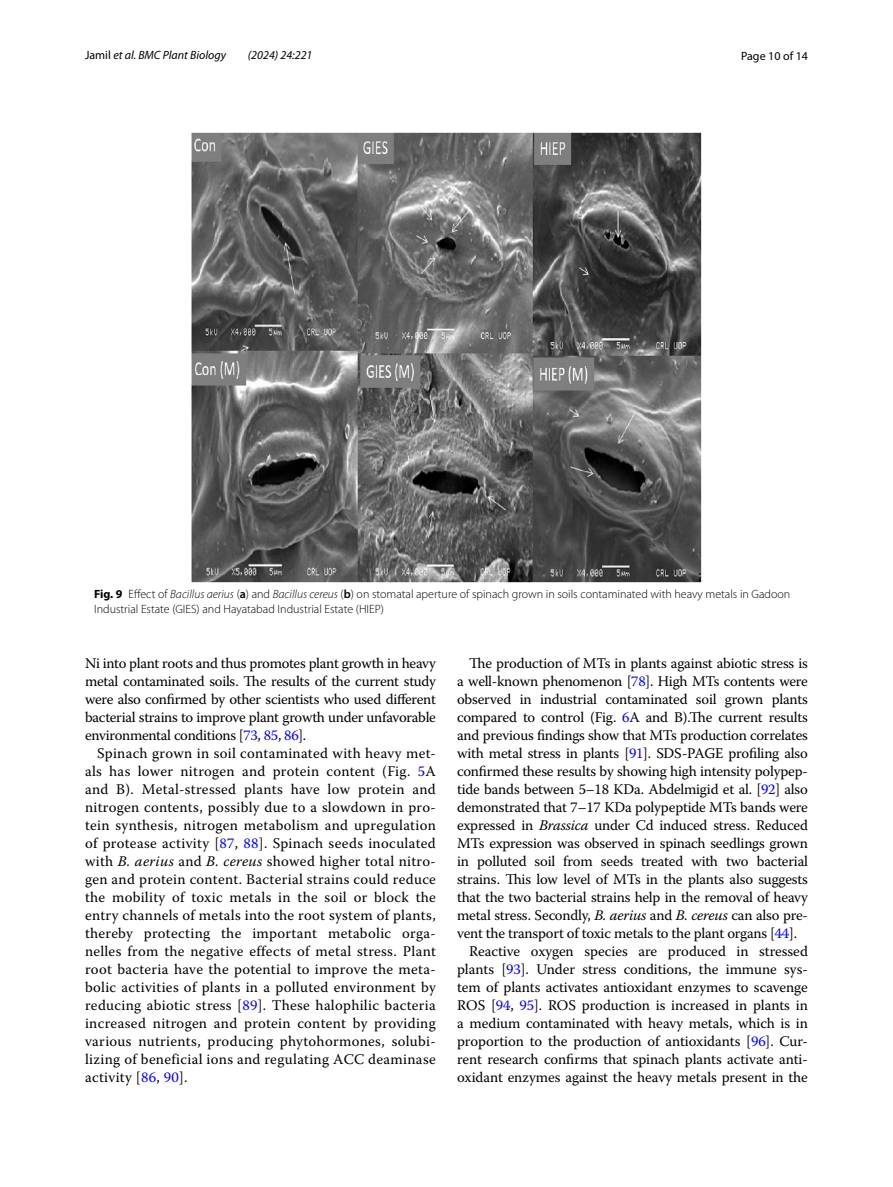
<style>
.page{position:relative;width:893px;height:1187px;background:#fff}
.page>*{position:absolute;margin:0;border:0;box-sizing:border-box;transform-origin:0 0}
.t1{font:14.7px/18px "Warnock Pro";letter-spacing:-.015em;color:#000;text-align:justify}
.t2{font:300 12px/15px "Myriad Pro";color:#000}
.t3{font:italic 12px "Myriad Pro";color:#000}
.t4{font:12px "Myriad Pro";color:#000}
.s1{font-style:normal}
.s2{font-weight:700}
.s3{font-style:italic}
.s4{font-weight:600}
.s5{color:#00f}
</style>
<div class="page">
<img style="left:191px;top:133px;width:511px;height:449px">
<p class="t3" style="left:85px;top:48px;width:142px"><span class="s1">Jamil</span> et al. BMC Plant Biology</p>
<p class="t3" style="left:248px;top:48px;width:66px">(2024) 24:221</p>
<p class="t4" style="left:741px;top:48px;width:68px">Page 10 of 14</p>
<p class="t2" style="left:94px;top:586px;width:698px"><span class="s2">Fig. 9</span> Effect of <span class="s3">Bacillus aerius</span> (<span class="s4">a</span>) and <span class="s3">Bacillus cereus</span> (<span class="s4">b</span>) on stomatal aperture of spinach grown in soils contaminated with heavy metals in Gadoon<br>Industrial Estate (GIES) and Hayatabad Industrial Estate (HIEP)</p>
<p class="t1" style="left:85px;top:653px;width:352px">Ni into plant roots and thus promotes plant growth in heavy metal contaminated soils. The results of the current study were also confirmed by other scientists who used different bacterial strains to improve plant growth under unfavorable environmental conditions [<span class="s5">73</span>, <span class="s5">85</span>, <span class="s5">86</span>].</p>
<p class="t1" style="left:85px;top:743px;width:352px;text-indent:12px">Spinach grown in soil contaminated with heavy met&shy;als has lower nitrogen and protein content (Fig. <span class="s5">5</span>A and B). Metal-stressed plants have low protein and nitrogen contents, possibly due to a slowdown in pro&shy;tein synthesis, nitrogen metabolism and upregulation of protease activity [<span class="s5">87</span>, <span class="s5">88</span>]. Spinach seeds inoculated with <span class="s3">B. aerius</span> and <span class="s3">B. cereus</span> showed higher total nitro&shy;gen and protein content. Bacterial strains could reduce the mobility of toxic metals in the soil or block the entry channels of metals into the root system of plants, thereby protecting the important metabolic orga&shy;nelles from the negative effects of metal stress. Plant root bacteria have the potential to improve the meta&shy;bolic activities of plants in a polluted environment by reducing abiotic stress [<span class="s5">89</span>]. These halophilic bacteria increased nitrogen and protein content by providing various nutrients, producing phytohormones, solubi&shy;lizing of beneficial ions and regulating ACC deaminase activity [<span class="s5">86</span>, <span class="s5">90</span>].</p>
<p class="t1" style="left:469px;top:653px;width:340px">The production of MTs in plants against abiotic stress is</p>
<p class="t1" style="left:457px;top:671px;width:352px">a well-known phenomenon [<span class="s5">78</span>]. High MTs contents were</p>
<p class="t1" style="left:457px;top:689px;width:352px">observed in industrial contaminated soil grown plants</p>
<p class="t1" style="left:457px;top:707px;width:352px">compared to control (Fig. <span class="s5">6</span>A and B).The current results</p>
<p class="t1" style="left:457px;top:725px;width:352px">and previous findings show that MTs production correlates</p>
<p class="t1" style="left:457px;top:743px;width:352px">with metal stress in plants [<span class="s5">91</span>]. SDS-PAGE profiling also</p>
<p class="t1" style="left:457px;top:761px;width:352px">confirmed these results by showing high intensity polypep-</p>
<p class="t1" style="left:457px;top:779px;width:352px">tide bands between 5–18 KDa. Abdelmigid et al. [<span class="s5">92</span>] also</p>
<p class="t1" style="left:457px;top:797px;width:352px">demonstrated that 7–17 KDa polypeptide MTs bands were</p>
<p class="t1" style="left:457px;top:815px;width:352px">expressed in <span class="s3">Brassica</span> under Cd induced stress. Reduced</p>
<p class="t1" style="left:457px;top:833px;width:352px">MTs expression was observed in spinach seedlings grown</p>
<p class="t1" style="left:457px;top:851px;width:352px">in polluted soil from seeds treated with two bacterial</p>
<p class="t1" style="left:457px;top:869px;width:352px">strains. This low level of MTs in the plants also suggests</p>
<p class="t1" style="left:457px;top:887px;width:352px">that the two bacterial strains help in the removal of heavy</p>
<p class="t1" style="left:457px;top:905px;width:352px">metal stress. Secondly, <span class="s3">B. aerius</span> and <span class="s3">B. cereus</span> can also pre-</p>
<p class="t1" style="left:457px;top:923px;width:341px">vent the transport of toxic metals to the plant organs [<span class="s5">44</span>].</p>
<p class="t1" style="left:469px;top:941px;width:340px">Reactive oxygen species are produced in stressed</p>
<p class="t1" style="left:457px;top:959px;width:352px">plants [<span class="s5">93</span>]. Under stress conditions, the immune sys-</p>
<p class="t1" style="left:457px;top:977px;width:352px">tem of plants activates antioxidant enzymes to scavenge</p>
<p class="t1" style="left:457px;top:995px;width:352px">ROS [<span class="s5">94</span>, <span class="s5">95</span>]. ROS production is increased in plants in</p>
<p class="t1" style="left:457px;top:1013px;width:352px">a medium contaminated with heavy metals, which is in</p>
<p class="t1" style="left:457px;top:1031px;width:352px">proportion to the production of antioxidants [<span class="s5">96</span>]. Cur-</p>
<p class="t1" style="left:457px;top:1049px;width:352px">rent research confirms that spinach plants activate anti-</p>
<p class="t1" style="left:457px;top:1067px;width:352px">oxidant enzymes against the heavy metals present in the</p>
</div>
